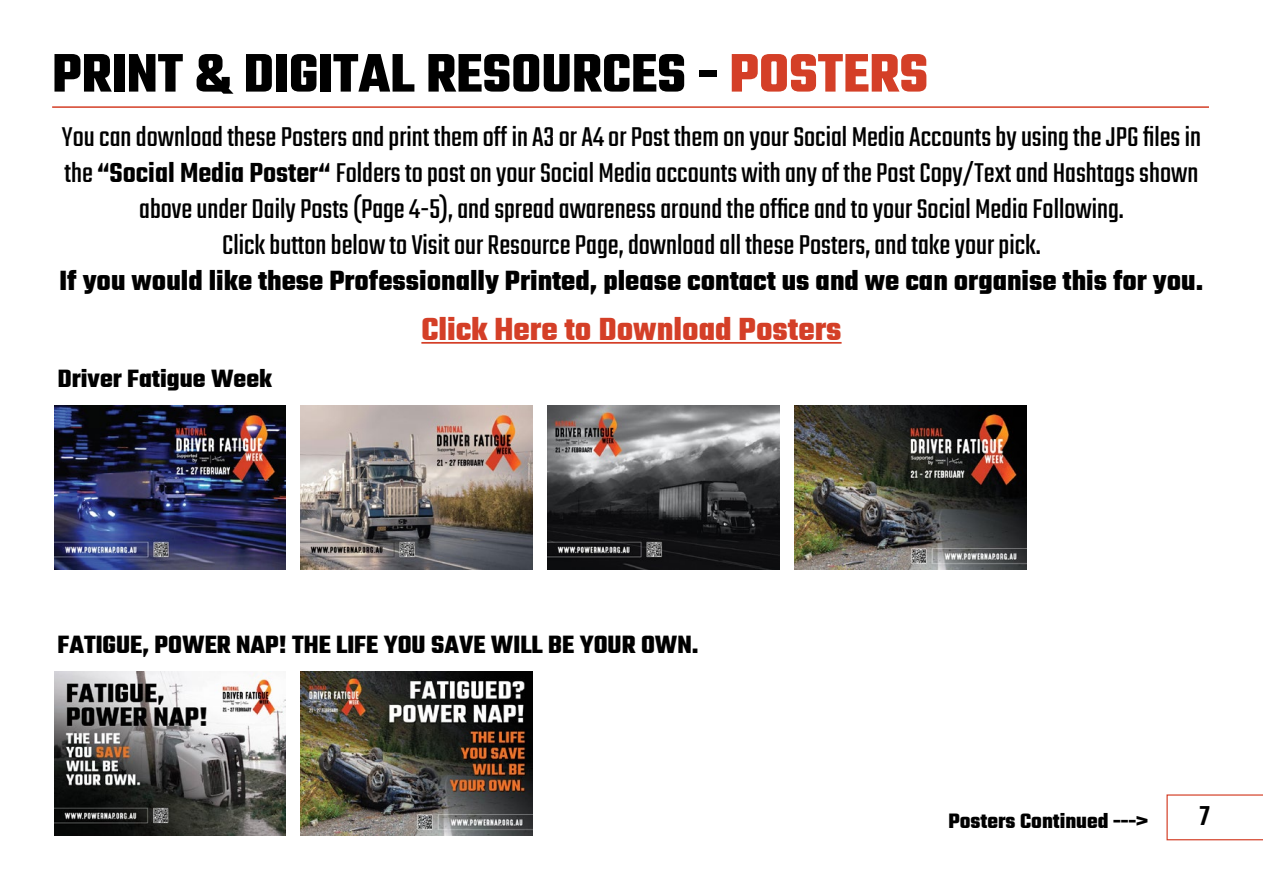
<style>
.page{position:relative;width:1263px;height:893px;background:#fff}
.page>*{position:absolute;margin:0;border:0;box-sizing:border-box;transform-origin:0 0}
.t1{font:700 58.5px "Teko";color:#000}
.t2{font:700 34.5px "Teko";color:#d43f27}
.t3{font:30px/36px "Teko";color:#000;text-align:center}
.t4{font:700 30px "Teko";color:#000}
.t5{font:500 30px "Teko";color:#000}
.t6{font:700 27px "Teko";color:#000}
.t7{font:700 22.5px "Teko";color:#000}
.s1{color:#d43f27}
.s2{font-weight:600}
</style>
<div class="page">
<svg style="left:1166px;top:794px;width:97px;height:46px"></svg>
<hr style="left:52px;top:106px;width:1157px;height:2px;background:#d43f27">
<hr style="left:421px;top:342px;width:420px;height:2px;background:#d43f27">
<img style="left:54px;top:406px;width:232px;height:164px">
<img style="left:301px;top:406px;width:232px;height:164px">
<img style="left:795px;top:406px;width:231px;height:164px">
<img style="left:548px;top:406px;width:232px;height:164px">
<img style="left:54px;top:671px;width:232px;height:164px">
<img style="left:301px;top:671px;width:232px;height:164px">
<p class="t1" style="left:52px;top:36px;width:877px">PRINT &amp; DIGITAL RESOURCES - <span class="s1">POSTERS</span></p>
<p class="t3" style="left:62px;top:121px;width:1140px">You can download these Posters and print them off in A3 or A4 or Post them on your Social Media Accounts by using the JPG files in the <span class="s2">“Social Media Poster“</span> Folders to post on your Social Media accounts with any of the Post Copy/Text and Hashtags shown above under Daily Posts (Page 4-5), and spread awareness around the office and to your Social Media Following.<br>Click button below to Visit our Resource Page, download all these Posters, and take your pick.</p>
<p class="t4" style="left:60px;top:261px;width:1145px">If you would like these Professionally Printed, please contact us and we can organise this for you.</p>
<p class="t2" style="left:421px;top:307px;width:422px">Click Here to Download Posters</p>
<p class="t6" style="left:58px;top:361px;width:216px">Driver Fatigue Week</p>
<p class="t6" style="left:58px;top:627px;width:643px">FATIGUE, POWER NAP! THE LIFE YOU SAVE WILL BE YOUR OWN.</p>
<p class="t7" style="left:948px;top:807px;width:201px">Posters Continued ---&gt;</p>
<p class="t5" style="left:1200px;top:799px;width:11px">7</p>
</div>
